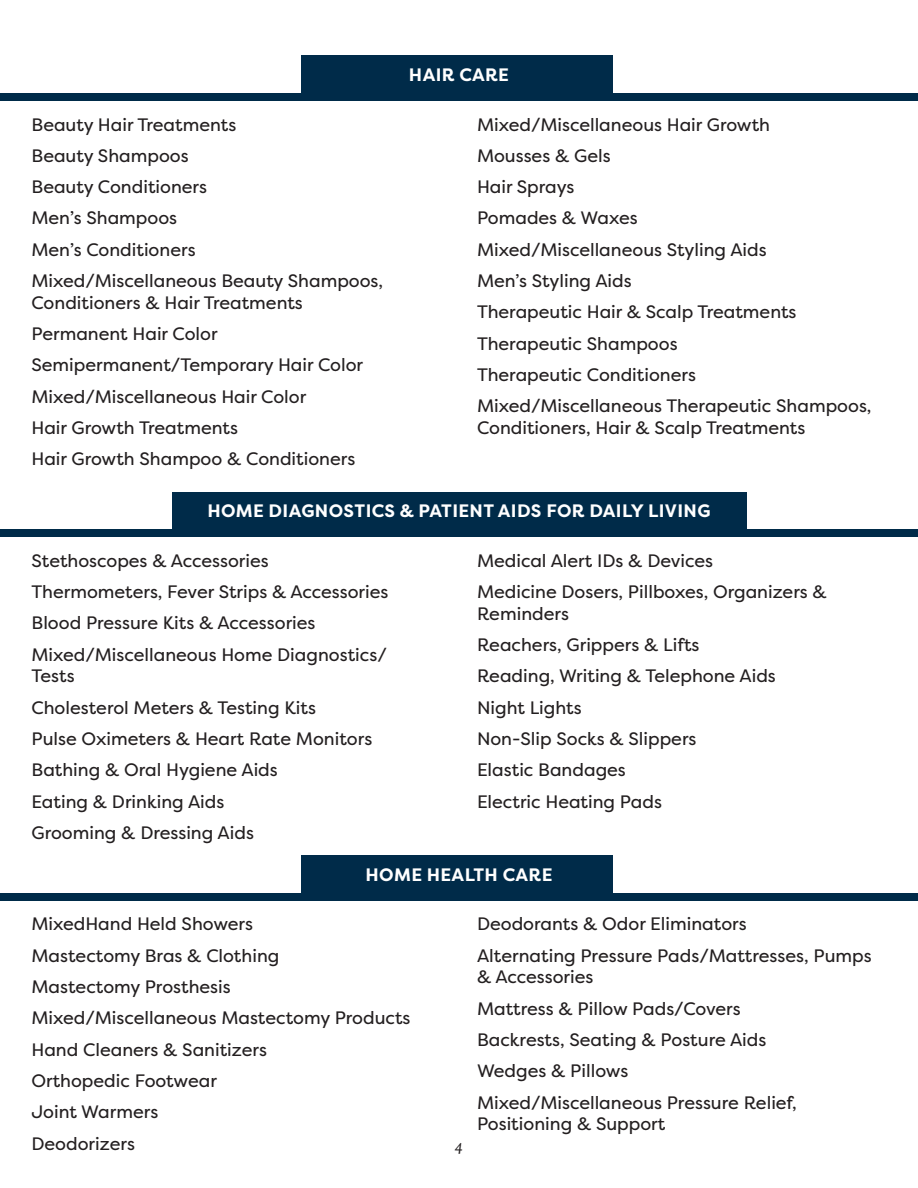
<style>
.page{position:relative;width:918px;height:1188px;background:#fff}
.page>*{position:absolute;margin:0;border:0;box-sizing:border-box;transform-origin:0 0}
.t1{font:18px/21.6px "Filson Pro";color:#231f20}
.t2{font:700 18px "Filson Pro";letter-spacing:.02em;color:#fff}
.t3{font:italic 18px "Alegreya";color:#231f20}
</style>
<div class="page">
<div style="left:301px;top:56px;width:311px;height:39px;background:#002b49"></div>
<div style="left:172px;top:492px;width:574px;height:39px;background:#002b49"></div>
<div style="left:0;top:93px;width:918px;height:8px;background:#002b49"></div>
<div style="left:0;top:529px;width:918px;height:8px;background:#002b49"></div>
<div style="left:301px;top:856px;width:311px;height:39px;background:#002b49"></div>
<div style="left:0;top:893px;width:918px;height:8px;background:#002b49"></div>
<p class="t1" style="left:32px;top:113px;width:206px">Beauty Hair Treatments</p>
<p class="t1" style="left:32px;top:144px;width:159px">Beauty Shampoos</p>
<p class="t1" style="left:32px;top:176px;width:177px">Beauty Conditioners</p>
<p class="t1" style="left:32px;top:207px;width:147px">Men’s Shampoos</p>
<p class="t1" style="left:32px;top:238px;width:166px">Men’s Conditioners</p>
<p class="t1" style="left:32px;top:270px;width:353px">Mixed/Miscellaneous Beauty Shampoos,<br>Conditioners &amp; Hair Treatments</p>
<p class="t1" style="left:32px;top:323px;width:188px">Permanent Hair Color</p>
<p class="t1" style="left:32px;top:354px;width:333px">Semipermanent/Temporary Hair Color</p>
<p class="t1" style="left:32px;top:385px;width:276px">Mixed/Miscellaneous Hair Color</p>
<p class="t1" style="left:32px;top:417px;width:208px">Hair Growth Treatments</p>
<p class="t1" style="left:32px;top:448px;width:325px">Hair Growth Shampoo &amp; Conditioners</p>
<p class="t2" style="left:409px;top:63px;width:102px">HAIR CARE</p>
<p class="t1" style="left:477px;top:113px;width:295px">Mixed/Miscellaneous Hair Growth</p>
<p class="t1" style="left:477px;top:144px;width:135px">Mousses &amp; Gels</p>
<p class="t1" style="left:477px;top:176px;width:99px">Hair Sprays</p>
<p class="t1" style="left:477px;top:207px;width:162px">Pomades &amp; Waxes</p>
<p class="t1" style="left:477px;top:238px;width:291px">Mixed/Miscellaneous Styling Aids</p>
<p class="t1" style="left:477px;top:270px;width:156px">Men’s Styling Aids</p>
<p class="t1" style="left:477px;top:301px;width:321px">Therapeutic Hair &amp; Scalp Treatments</p>
<p class="t1" style="left:477px;top:332px;width:202px">Therapeutic Shampoos</p>
<p class="t1" style="left:477px;top:364px;width:221px">Therapeutic Conditioners</p>
<p class="t1" style="left:477px;top:395px;width:396px">Mixed/Miscellaneous Therapeutic Shampoos,<br>Conditioners, Hair &amp; Scalp Treatments</p>
<p class="t2" style="left:207px;top:500px;width:505px">HOME DIAGNOSTICS &amp; PATIENT AIDS FOR DAILY LIVING</p>
<p class="t1" style="left:32px;top:549px;width:239px">Stethoscopes &amp; Accessories</p>
<p class="t1" style="left:32px;top:581px;width:359px">Thermometers, Fever Strips &amp; Accessories</p>
<p class="t1" style="left:32px;top:612px;width:286px">Blood Pressure Kits &amp; Accessories</p>
<p class="t1" style="left:32px;top:643px;width:357px">Mixed/Miscellaneous Home Diagnostics/<br>Tests</p>
<p class="t1" style="left:32px;top:696px;width:286px">Cholesterol Meters &amp; Testing Kits</p>
<p class="t1" style="left:32px;top:728px;width:342px">Pulse Oximeters &amp; Heart Rate Monitors</p>
<p class="t1" style="left:32px;top:759px;width:248px">Bathing &amp; Oral Hygiene Aids</p>
<p class="t1" style="left:32px;top:790px;width:194px">Eating &amp; Drinking Aids</p>
<p class="t1" style="left:32px;top:822px;width:224px">Grooming &amp; Dressing Aids</p>
<p class="t1" style="left:477px;top:549px;width:238px">Medical Alert IDs &amp; Devices</p>
<p class="t1" style="left:477px;top:581px;width:351px">Medicine Dosers, Pillboxes, Organizers &amp;<br>Reminders</p>
<p class="t1" style="left:477px;top:634px;width:224px">Reachers, Grippers &amp; Lifts</p>
<p class="t1" style="left:477px;top:665px;width:300px">Reading, Writing &amp; Telephone Aids</p>
<p class="t1" style="left:477px;top:696px;width:106px">Night Lights</p>
<p class="t1" style="left:477px;top:728px;width:221px">Non-Slip Socks &amp; Slippers</p>
<p class="t1" style="left:477px;top:759px;width:150px">Elastic Bandages</p>
<p class="t1" style="left:477px;top:790px;width:187px">Electric Heating Pads</p>
<p class="t2" style="left:366px;top:863px;width:188px">HOME HEALTH CARE</p>
<p class="t1" style="left:477px;top:913px;width:271px">Deodorants &amp; Odor Eliminators</p>
<p class="t1" style="left:477px;top:944px;width:396px">Alternating Pressure Pads/Mattresses, Pumps &amp; Accessories</p>
<p class="t1" style="left:477px;top:997px;width:265px">Mattress &amp; Pillow Pads/Covers</p>
<p class="t1" style="left:477px;top:1029px;width:291px">Backrests, Seating &amp; Posture Aids</p>
<p class="t1" style="left:477px;top:1060px;width:153px">Wedges &amp; Pillows</p>
<p class="t1" style="left:477px;top:1091px;width:321px">Mixed/Miscellaneous Pressure Relief,<br>Positioning &amp; Support</p>
<p class="t1" style="left:32px;top:913px;width:223px">MixedHand Held Showers</p>
<p class="t1" style="left:32px;top:944px;width:249px">Mastectomy Bras &amp; Clothing</p>
<p class="t1" style="left:32px;top:976px;width:201px">Mastectomy Prosthesis</p>
<p class="t1" style="left:32px;top:1007px;width:381px">Mixed/Miscellaneous Mastectomy Products</p>
<p class="t1" style="left:32px;top:1038px;width:237px">Hand Cleaners &amp; Sanitizers</p>
<p class="t1" style="left:32px;top:1070px;width:187px">Orthopedic Footwear</p>
<p class="t1" style="left:32px;top:1101px;width:128px">Joint Warmers</p>
<p class="t1" style="left:32px;top:1132px;width:105px">Deodorizers</p>
<p class="t3" style="left:455px;top:1134px;width:9px">4</p>
</div>
